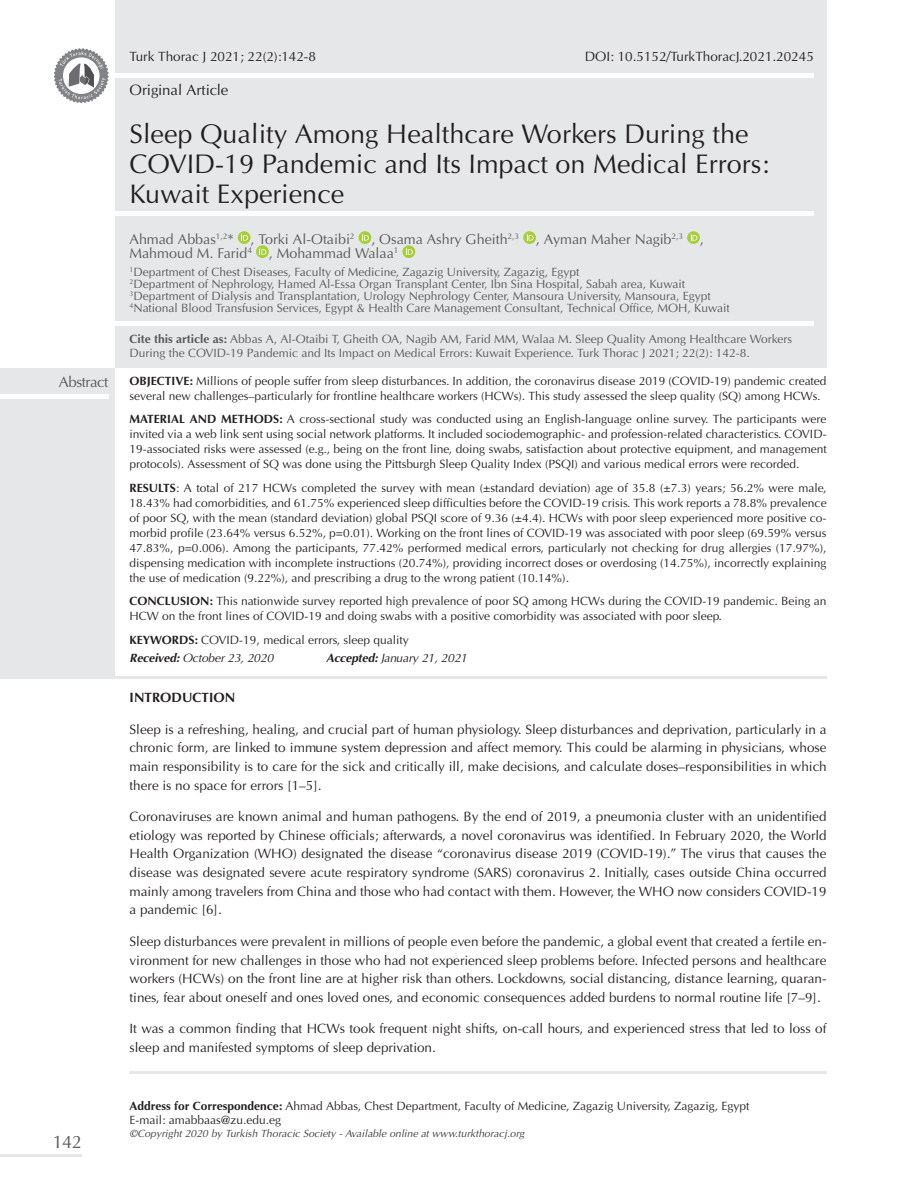
<style>
.page{position:relative;width:915px;height:1191px;background:#fff}
.page>*{position:absolute;margin:0;border:0;box-sizing:border-box;transform-origin:0 0}
.t1{font:27px/30px "Optima Normal Tr";color:#231f20}
.t2{font:18px "Optima Normal Tr";color:#57585a}
.t3{font:15px "Optima Normal Tr";color:#231f20}
.t4{font:15px "Optima Normal Tr";letter-spacing:-.03em;color:#57585a}
.t5{font:14.25px/14.1px "Optima Normal Tr";color:#57585a}
.t6{font:13.5px/18.6px "Optima Normal Tr";color:#231f20;text-align:justify}
.t7{font:13.5px "Optima Bold Tr";color:#231f20}
.t8{font:12px/15px "Optima Normal Tr";color:#231f20}
.t9{font:12px/14.4px "Optima Normal Tr";color:#57585a}
.t10{font:12px "Optima Italic Tr";letter-spacing:-.01em;color:#231f20}
.t11{font:10.5px "Optima Italic Tr";color:#3e3e3f}
.s1{font-family:"Optima Bold Tr"}
.s2{font-family:"Optima Tr";font-weight:700;font-style:italic}
</style>
<div class="page">
<div style="left:115px;top:0;width:711px;height:368px;background:#e6e7e9"></div>
<div style="left:238px;top:231px;width:12px;height:13px;background:#a6ce39;border-radius:50%"></div>
<svg style="left:241px;top:234px;width:7px;height:7px"></svg>
<svg style="left:358px;top:231px;width:13px;height:13px"></svg>
<svg style="left:362px;top:234px;width:7px;height:7px"></svg>
<svg style="left:523px;top:231px;width:12px;height:13px"></svg>
<svg style="left:526px;top:234px;width:7px;height:7px"></svg>
<svg style="left:686px;top:231px;width:13px;height:13px"></svg>
<svg style="left:690px;top:234px;width:7px;height:7px"></svg>
<svg style="left:256px;top:245px;width:13px;height:13px"></svg>
<svg style="left:259px;top:248px;width:7px;height:7px"></svg>
<svg style="left:402px;top:245px;width:13px;height:13px"></svg>
<svg style="left:405px;top:248px;width:7px;height:7px"></svg>
<hr style="left:4px;top:74px;width:809px;height:4px;background:#fff">
<svg style="left:53px;top:48px;width:56px;height:55px"></svg>
<div style="left:0;top:211px;width:813px;height:5px;background:#fff"></div>
<hr style="left:129px;top:1071px;width:697px;height:2px;background:#e6e7e9">
<hr style="left:0;top:1154px;width:82px;height:2px;background:#e6e7e9">
<hr style="left:0;top:321px;width:813px;height:4px;background:#fff">
<div style="left:0;top:368px;width:115px;height:309px;background:#e6e7e9"></div>
<div style="left:0;top:394px;width:108px;height:5px;background:#fff"></div>
<hr style="left:0;top:676px;width:826px;height:3px;background:#e6e7e9">
<p class="t4" style="left:59px;top:373px;width:51px">Abstract</p>
<p class="t2" style="left:53px;top:1131px;width:30px">142</p>
<p class="t6" style="left:129px;top:47px;width:188px">Turk Thorac J 2021; 22(2):142-8</p>
<p class="t3" style="left:129px;top:81px;width:100px">Original Article</p>
<p class="t1" style="left:129px;top:119px;width:640px">Sleep Quality Among Healthcare Workers During the<br>COVID-19 Pandemic and Its Impact on Medical Errors:<br>Kuwait Experience</p>
<p class="t6" style="left:584px;top:47px;width:230px">DOI: 10.5152/TurkThoracJ.2021.20245</p>
<p class="t5" style="left:129px;top:232px;width:575px">Ahmad Abbas<sup>1,2</sup>* , Torki Al-Otaibi<sup>2</sup> , Osama Ashry Gheith<sup>2,3</sup> , Ayman Maher Nagib<sup>2,3</sup> ,<br>Mahmoud M. Farid<sup>4</sup> , Mohammad Walaa<sup>1</sup></p>
<p class="t9" style="left:129px;top:265px;width:451px"><sup>1</sup>Department of Chest Diseases, Faculty of Medicine, Zagazig University, Zagazig, Egypt</p>
<p class="t9" style="left:129px;top:277px;width:557px"><sup>2</sup>Department of Nephrology, Hamed Al-Essa Organ Transplant Center, Ibn Sina Hospital, Sabah area, Kuwait</p>
<p class="t9" style="left:129px;top:289px;width:582px"><sup>3</sup>Department of Dialysis and Transplantation, Urology Nephrology Center, Mansoura University, Mansoura, Egypt</p>
<p class="t9" style="left:129px;top:301px;width:601px"><sup>4</sup>National Blood Transfusion Services, Egypt &amp; Health Care Management Consultant, Technical Office, MOH, Kuwait</p>
<p class="t9" style="left:129px;top:332px;width:663px"><span class="s1">Cite this article as:</span> Abbas A, Al-Otaibi T, Gheith OA, Nagib AM, Farid MM, Walaa M. Sleep Quality Among Healthcare Workers<br>During the COVID-19 Pandemic and Its Impact on Medical Errors: Kuwait Experience. Turk Thorac J 2021; 22(2): 142-8.</p>
<p class="t8" style="left:129px;top:373px;width:698px"><span class="s1">OBJECTIVE:</span> Millions of people suffer from sleep disturbances. In addition, the coronavirus disease 2019 (COVID-19) pandemic created several new challenges–particularly for frontline healthcare workers (HCWs). This study assessed the sleep quality (SQ) among HCWs.</p>
<p class="t8" style="left:129px;top:411px;width:698px;text-align:justify"><span class="s1">MATERIAL AND METHODS:</span> A cross-sectional study was conducted using an English-language online survey. The participants were invited via a web link sent using social network platforms. It included sociodemographic- and profession-related characteristics. COVID-19-associated risks were assessed (e.g., being on the front line, doing swabs, satisfaction about protective equipment, and management protocols). Assessment of SQ was done using the Pittsburgh Sleep Quality Index (PSQI) and various medical errors were recorded.</p>
<p class="t8" style="left:129px;top:480px;width:698px;text-align:justify"><span class="s1">RESULTS</span>: A total of 217 HCWs completed the survey with mean (±standard deviation) age of 35.8 (±7.3) years; 56.2% were male, 18.43% had comorbidities, and 61.75% experienced sleep difficulties before the COVID-19 crisis. This work reports a 78.8% prevalence of poor SQ, with the mean (standard deviation) global PSQI score of 9.36 (±4.4). HCWs with poor sleep experienced more positive co&shy;morbid profile (23.64% versus 6.52%, p=0.01). Working on the front lines of COVID-19 was associated with poor sleep (69.59% versus 47.83%, p=0.006). Among the participants, 77.42% performed medical errors, particularly not checking for drug allergies (17.97%), dispensing medication with incomplete instructions (20.74%), providing incorrect doses or overdosing (14.75%), incorrectly explaining the use of medication (9.22%), and prescribing a drug to the wrong patient (10.14%).</p>
<p class="t8" style="left:129px;top:593px;width:698px"><span class="s1">CONCLUSION:</span> This nationwide survey reported high prevalence of poor SQ among HCWs during the COVID-19 pandemic. Being an<br>HCW on the front lines of COVID-19 and doing swabs with a positive comorbidity was associated with poor sleep.</p>
<p class="t8" style="left:129px;top:632px;width:281px"><span class="s1">KEYWORDS:</span> COVID-19, medical errors, sleep quality</p>
<p class="t10" style="left:129px;top:651px;width:145px"><span class="s2">Received:</span> October 23, 2020</p>
<p class="t10" style="left:326px;top:651px;width:142px"><span class="s2">Accepted:</span> January 21, 2021</p>
<p class="t7" style="left:129px;top:689px;width:107px">INTRODUCTION</p>
<p class="t6" style="left:129px;top:719px;width:698px">Sleep is a refreshing, healing, and crucial part of human physiology. Sleep disturbances and deprivation, particularly in a chronic form, are linked to immune system depression and affect memory. This could be alarming in physicians, whose main responsibility is to care for the sick and critically ill, make decisions, and calculate doses–responsibilities in which there is no space for errors [1–5].</p>
<p class="t6" style="left:129px;top:807px;width:698px">Coronaviruses are known animal and human pathogens. By the end of 2019, a pneumonia cluster with an unidentified etiology was reported by Chinese officials; afterwards, a novel coronavirus was identified. In February 2020, the World Health Organization (WHO) designated the disease “coronavirus disease 2019 (COVID-19).” The virus that causes the disease was designated severe acute respiratory syndrome (SARS) coronavirus 2. Initially, cases outside China occurred mainly among travelers from China and those who had contact with them. However, the WHO now considers COVID-19 a pandemic [6].</p>
<p class="t6" style="left:129px;top:932px;width:698px">Sleep disturbances were prevalent in millions of people even before the pandemic, a global event that created a fertile en&shy;vironment for new challenges in those who had not experienced sleep problems before. Infected persons and healthcare workers (HCWs) on the front line are at higher risk than others. Lockdowns, social distancing, distance learning, quaran&shy;tines, fear about oneself and ones loved ones, and economic consequences added burdens to normal routine life [7–9].</p>
<p class="t6" style="left:129px;top:1019px;width:698px">It was a common finding that HCWs took frequent night shifts, on-call hours, and experienced stress that led to loss of sleep and manifested symptoms of sleep deprivation.</p>
<p class="t8" style="left:129px;top:1098px;width:621px;line-height:14.4px"><span class="s1">Address for Correspondence:</span> Ahmad Abbas, Chest Department, Faculty of Medicine, Zagazig University, Zagazig, Egypt<br>E-mail: amabbaas@zu.edu.eg</p>
<p class="t11" style="left:129px;top:1127px;width:396px">©Copyright 2020 by Turkish Thoracic Society - Available online at www.turkthoracj.org</p>
</div>
